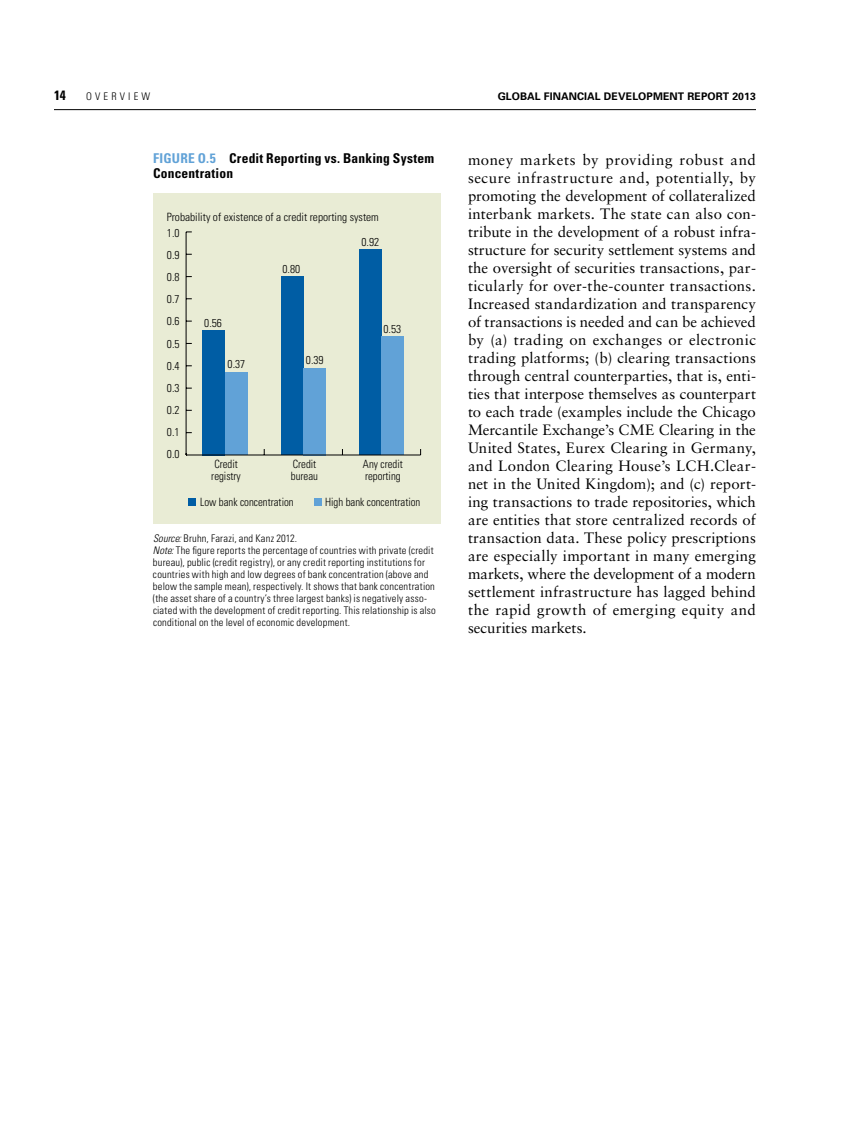
<style>
.page{position:relative;width:864px;height:1134px;background:#fff}
.page>*{position:absolute;margin:0;border:0;box-sizing:border-box;transform-origin:0 0}
.t1{font:15px/18px "Sabon";letter-spacing:.015em;color:#000;text-align:justify}
.t2{font:700 condensed 13.5px/15px "Univers";letter-spacing:.015em;color:#000}
.t3{font:300 condensed 11.4px/22.2px "Univers";color:#000;text-align:justify}
.t4{font:300 condensed 11.4px/12px "Univers";color:#000;scale:.95 1}
.t5{font:300 condensed 10.5px/12px "Univers";letter-spacing:.025em;color:#000}
.t6{font:700 10.5px "Univers";letter-spacing:.01em;color:#000}
.s1{color:#61a2d7}
.s2{font-style:italic}
</style>
<div class="page">
<hr style="left:54px;top:109px;width:702px;height:1px;background:#000">
<div style="left:153px;top:194px;width:288px;height:330px;background:#e9ecd5"></div>
<div style="left:203px;top:330px;width:22px;height:125px;background:#005da4"></div>
<div style="left:281px;top:277px;width:22px;height:178px;background:#005da4"></div>
<div style="left:359px;top:250px;width:23px;height:205px;background:#005da4"></div>
<div style="left:225px;top:372px;width:22px;height:83px;background:#61a2d7"></div>
<div style="left:303px;top:368px;width:23px;height:87px;background:#61a2d7"></div>
<div style="left:382px;top:337px;width:22px;height:118px;background:#61a2d7"></div>
<hr style="left:186px;top:232px;width:1px;height:223px;background:#000">
<hr style="left:186px;top:455px;width:235px;height:1px;background:#000">
<div style="left:188px;top:498px;width:7px;height:8px;background:#005da4"></div>
<div style="left:314px;top:498px;width:7px;height:8px;background:#61a2d7"></div>
<p class="t2" style="left:54px;top:88px;width:13px">14</p>
<p class="t5" style="left:86px;top:91px;width:66px">Over view</p>
<p class="t6" style="left:498px;top:90px;width:260px">GLOBAL FINANCIAL DEVELOPMENT REPORT 2013</p>
<p class="t2" style="left:153px;top:151px;width:283px"><span class="s1">Figure O.5</span> Credit Reporting vs. Banking System<br>Concentration</p>
<p class="t3" style="left:167px;top:205px;width:214px">Probability of existence of a credit reporting system</p>
<p class="t3" style="left:167px;top:222px;width:14px">1.0</p>
<p class="t3" style="left:167px;top:244px;width:14px">0.9<br>0.8<br>0.7<br>0.6<br>0.5<br>0.4<br>0.3<br>0.2<br>0.1<br>0.0</p>
<p class="t3" style="left:204px;top:312px;width:19px">0.56</p>
<p class="t3" style="left:228px;top:353px;width:19px">0.37</p>
<p class="t3" style="left:283px;top:257px;width:19px">0.80</p>
<p class="t3" style="left:306px;top:348px;width:19px">0.39</p>
<p class="t3" style="left:362px;top:231px;width:19px">0.92</p>
<p class="t3" style="left:384px;top:318px;width:19px">0.53</p>
<p class="t4" style="left:211px;top:458px;width:33px">Credit registry</p>
<p class="t4" style="left:291px;top:458px;width:30px">Credit bureau</p>
<p class="t4" style="left:363px;top:458px;width:43px">Any credit reporting</p>
<p class="t4" style="left:200px;top:496px;width:100px">Low bank concentration</p>
<p class="t4" style="left:325px;top:496px;width:102px">High bank concentration</p>
<p class="t5" style="left:153px;top:532px;width:284px"><span class="s2">Source:</span> Bruhn, Farazi, and Kanz 2012.<br><span class="s2">Note:</span> The figure reports the percentage of countries with private (credit bureau), public (credit registry), or any credit reporting institutions for countries with high and low degrees of bank concentration (above and below the sample mean), respectively. It shows that bank concentration (the asset share of a country’s three largest banks) is negatively asso&shy;ciated with the development of credit reporting. This relationship is also conditional on the level of economic development.</p>
<p class="t1" style="left:468px;top:150px;width:290px">money markets by providing robust and secure infrastructure and, potentially, by promoting the development of collateralized interbank markets. The state can also con&shy;tribute in the development of a robust infra&shy;structure for security settlement systems and the oversight of securities transactions, par&shy;ticularly for over-the-counter transactions.<br>Increased standardization and transparency of transactions is needed and can be achieved by (a) trading on exchanges or electronic trading platforms; (b) clearing transactions through central counterparties, that is, enti&shy;ties that interpose themselves as counterpart to each trade (examples include the Chicago Mercantile Exchange’s CME Clearing in the United States, Eurex Clearing in Germany, and London Clearing House’s LCH.Clear&shy;net in the United Kingdom); and (c) report&shy;ing transactions to trade repositories, which are entities that store centralized records of transaction data. These policy prescriptions are especially important in many emerging markets, where the development of a modern settlement infrastructure has lagged behind the rapid growth of emerging equity and securities markets.</p>
</div>
